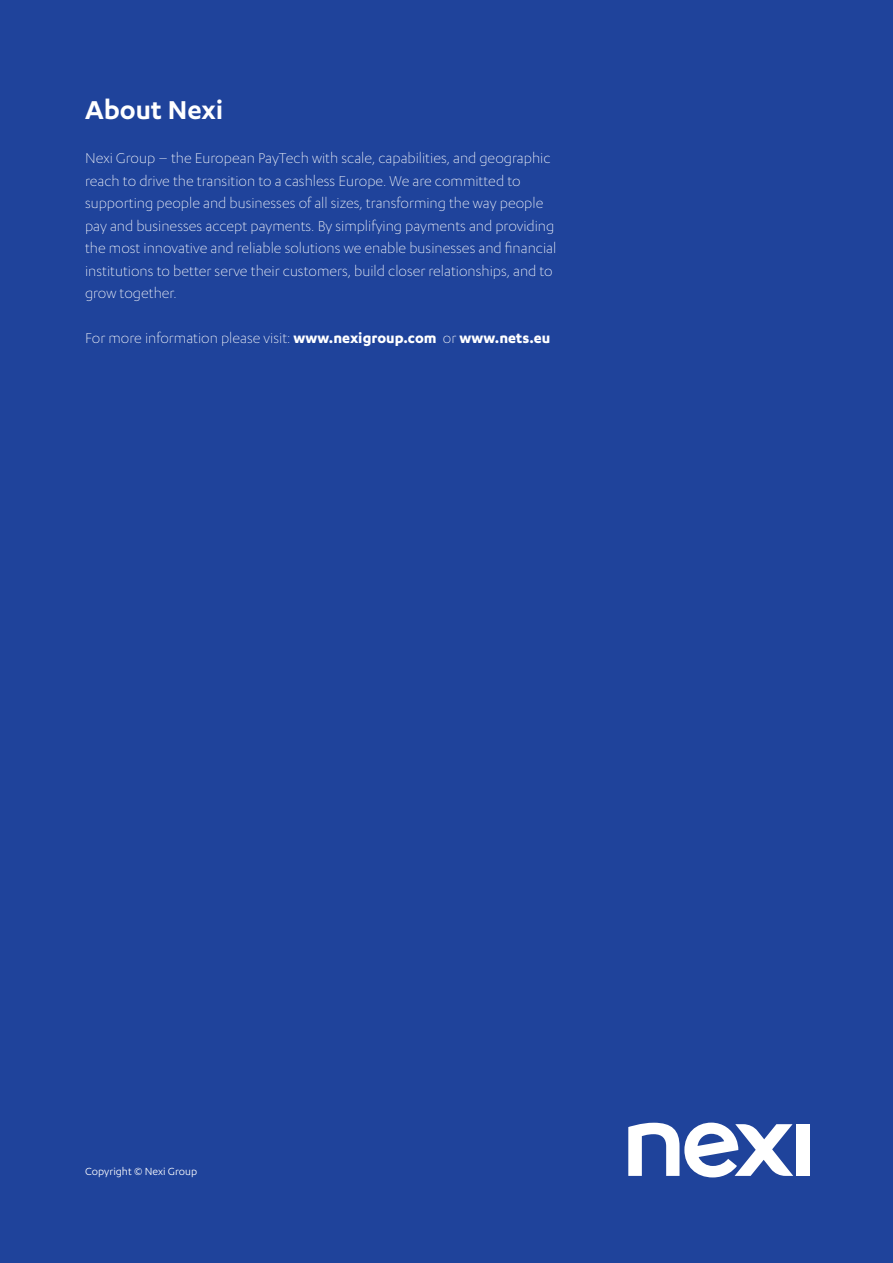
<style>
.page{position:relative;width:893px;height:1263px;background:#1f439b}
.page>*{position:absolute;margin:0;border:0;box-sizing:border-box;transform-origin:0 0}
.t1{font:600 30px "Karbon";color:#fff}
.t2{font:300 16.5px/22.5px "Karbon";color:#fff}
.t3{font:12px "Karbon";color:#fff}
.s1{font-weight:700}
</style>
<div class="page">
<div style="left:796px;top:1124px;width:13px;height:52px;background:#fff"></div>
<svg style="left:628px;top:1122px;width:165px;height:55px"></svg>
<p class="t1" style="left:85px;top:93px;width:140px">About Nexi</p>
<p class="t2" style="left:85px;top:146px;width:473px">Nexi Group – the European PayTech with scale, capabilities, and geographic reach to drive the transition to a cashless Europe. We are committed to supporting people and businesses of all sizes, transforming the way people pay and businesses accept payments. By simplifying payments and providing the most innovative and reliable solutions we enable businesses and financial institutions to better serve their customers, build closer relationships, and to grow together.</p>
<p class="t2" style="left:85px;top:326px;width:467px">For more information please visit: <span class="s1">www.nexigroup.com</span> or <span class="s1">www.nets.eu</span></p>
<p class="t3" style="left:85px;top:1164px;width:114px">Copyright © Nexi Group</p>
</div>
